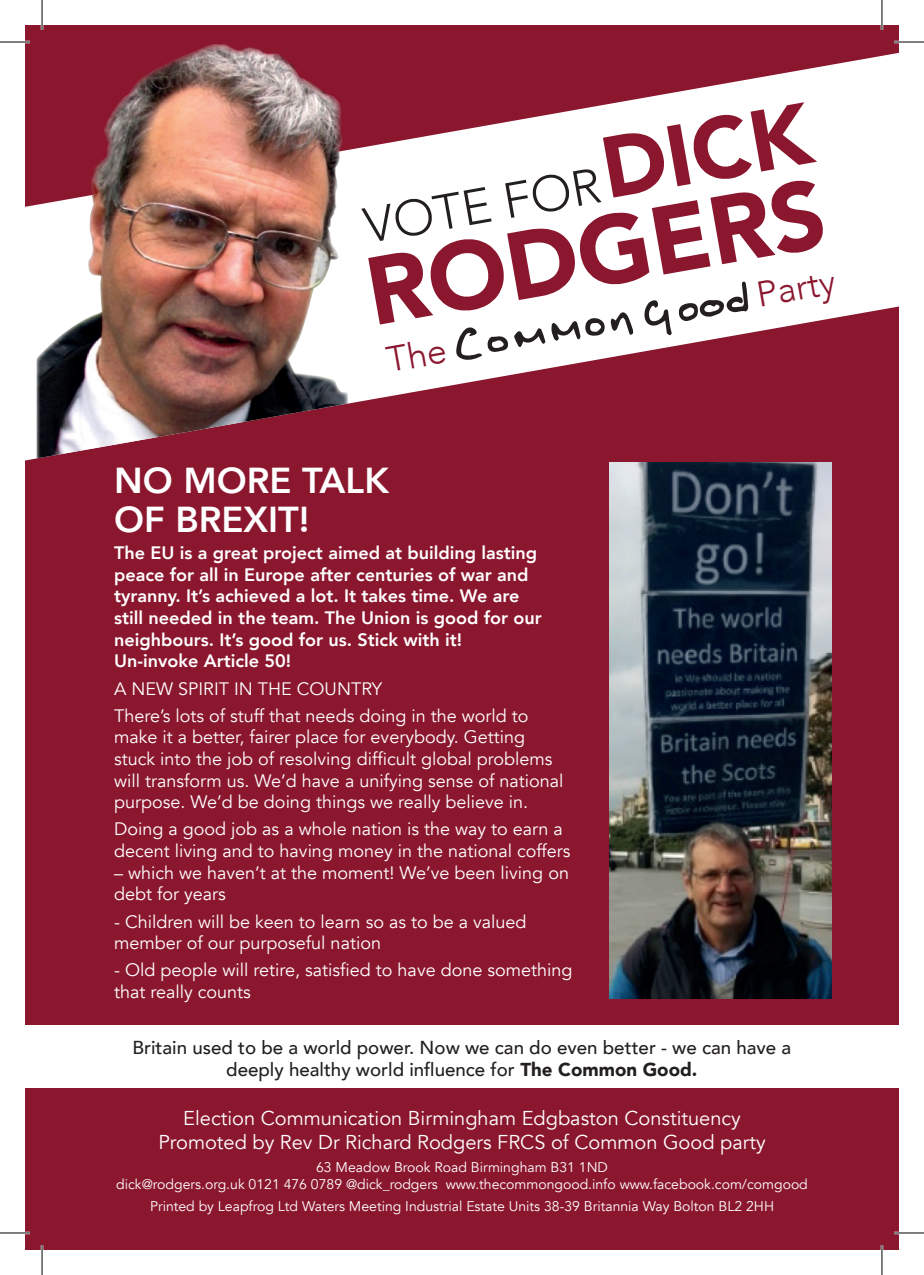
<style>
.page{position:relative;width:924px;height:1275px;background:#fff}
.page>*{position:absolute;margin:0;border:0;box-sizing:border-box;transform-origin:0 0}
.t1{font:900 95.4px "Avenir";color:#8b172f}
.t2{font:900 85.8px "Avenir";color:#8b172f}
.t3{font:300 49.4px "Avenir";color:#231f20}
.t4{font:800 36px/39.2px "Avenir";color:#fff}
.t5{font:300 35.6px "Avenir";color:#8b172f}
.t6{font:20px/24px "Avenir";color:#fff;text-align:center}
.t7{font:500 18.8px/22.4px "Avenir";color:#231f20;text-align:center}
.t8{font:18px/21.6px "Avenir";color:#fff}
.t9{font:800 18px/21.6px "Avenir";color:#fff}
.t10{font:14px/16.8px "Avenir";color:#fff;text-align:center}
.s1{font-weight:900}
</style>
<div class="page">
<div style="left:25px;top:25px;width:873px;height:1225px;background:#8b172f"></div>
<img style="left:609px;top:462px;width:221px;height:536px">
<svg style="left:25px;top:53px;width:873px;height:407px;fill:#fff"></svg>
<img style="left:36px;top:150px;width:312px;height:309px">
<img style="left:54px;top:44px;width:292px;height:297px">
<svg style="left:644px;top:300px;width:27px;height:35px"></svg>
<svg style="left:678px;top:281px;width:69px;height:41px;background:#c8c7c7"></svg>
<svg style="left:514px;top:328px;width:31px;height:20px"></svg>
<svg style="left:551px;top:312px;width:82px;height:29px;background:#c3c2c2"></svg>
<svg style="left:456px;top:326px;width:52px;height:34px;background:#c5c4c4"></svg>
<div style="left:25px;top:1025px;width:873px;height:63px;background:#fff"></div>
<hr style="left:0;top:41px;width:30px;height:2px;background:#fff">
<hr style="left:893px;top:41px;width:30px;height:2px;background:#fff">
<hr style="left:0;top:1231px;width:30px;height:3px;background:#fff">
<hr style="left:893px;top:1231px;width:30px;height:3px;background:#fff">
<hr style="left:41px;top:0;width:2px;height:30px;background:#fff">
<hr style="left:41px;top:1245px;width:2px;height:30px;background:#fff">
<hr style="left:880px;top:0;width:2px;height:30px;background:#fff">
<hr style="left:880px;top:1245px;width:2px;height:30px;background:#fff">
<hr style="left:0;top:42px;width:30px;height:1px;background:#000">
<hr style="left:893px;top:42px;width:30px;height:1px;background:#000">
<hr style="left:0;top:1232px;width:30px;height:1px;background:#000">
<hr style="left:893px;top:1232px;width:30px;height:1px;background:#000">
<hr style="left:42px;top:0;width:1px;height:30px;background:#000">
<hr style="left:42px;top:1245px;width:1px;height:30px;background:#000">
<hr style="left:881px;top:0;width:1px;height:30px;background:#000">
<hr style="left:881px;top:1245px;width:1px;height:30px;background:#000">
<div style="left:385px;top:339px;width:61px;height:33px;background:#fff"></div>
<h2 class="t2" style="left:589px;top:97px;width:213px;rotate:-10deg">DICK</h2>
<h3 class="t3" style="left:359px;top:198px;width:241px;rotate:-10deg">VOTE FOR</h3>
<h1 class="t1" style="left:353px;top:212px;width:465px;rotate:-10deg">RODGERS</h1>
<h3 class="t5" style="left:753px;top:274px;width:81px;rotate:-10deg">Party</h3>
<h3 class="t4" style="left:114px;top:460px;width:276px">NO MORE TALK<br>OF BREXIT!</h3>
<p class="t9" style="left:114px;top:542px;width:429px">The EU is a great project aimed at building lasting peace for all in Europe after centuries of war and tyranny. It’s achieved a lot. It takes time. We are still needed in the team. The Union is good for our neighbours. It’s good for us. Stick with it!<br>Un-invoke Article 50!</p>
<p class="t8" style="left:114px;top:675px;width:415px;line-height:27.2px">A NEW SPIRIT IN THE COUNTRY<br>There’s lots of stuff that needs doing in the world to</p>
<p class="t8" style="left:114px;top:726px;width:451px">make it a better, fairer place for everybody. Getting stuck into the job of resolving difficult global problems will transform us. We’d have a unifying sense of national purpose. We’d be doing things we really believe in.</p>
<p class="t8" style="left:114px;top:819px;width:458px">Doing a good job as a whole nation is the way to earn a decent living and to having money in the national coffers</p>
<p class="t8" style="left:114px;top:862px;width:456px">– which we haven’t at the moment! We’ve been living on debt for years</p>
<p class="t8" style="left:114px;top:911px;width:414px">- Children will be keen to learn so as to be a valued member of our purposeful nation</p>
<p class="t8" style="left:114px;top:959px;width:459px">- Old people will retire, satisfied to have done something that really counts</p>
<p class="t7" style="left:132px;top:1035px;width:660px">Britain used to be a world power. Now we can do even better - we can have a deeply healthy world influence for <span class="s1">The Common Good.</span></p>
<p class="t6" style="left:158px;top:1106px;width:608px">Election Communication Birmingham Edgbaston Constituency<br>Promoted by Rev Dr Richard Rodgers FRCS of Common Good party</p>
<p class="t10" style="left:116px;top:1158px;width:692px">63 Meadow Brook Road Birmingham B31 1ND<br>dick@rodgers.org.uk 0121 476 0789 @dick_rodgers www.thecommongood.info www.facebook.com/comgood</p>
<p class="t10" style="left:150px;top:1198px;width:625px">Printed by Leapfrog Ltd Waters Meeting Industrial Estate Units 38-39 Britannia Way Bolton BL2 2HH</p>
</div>
